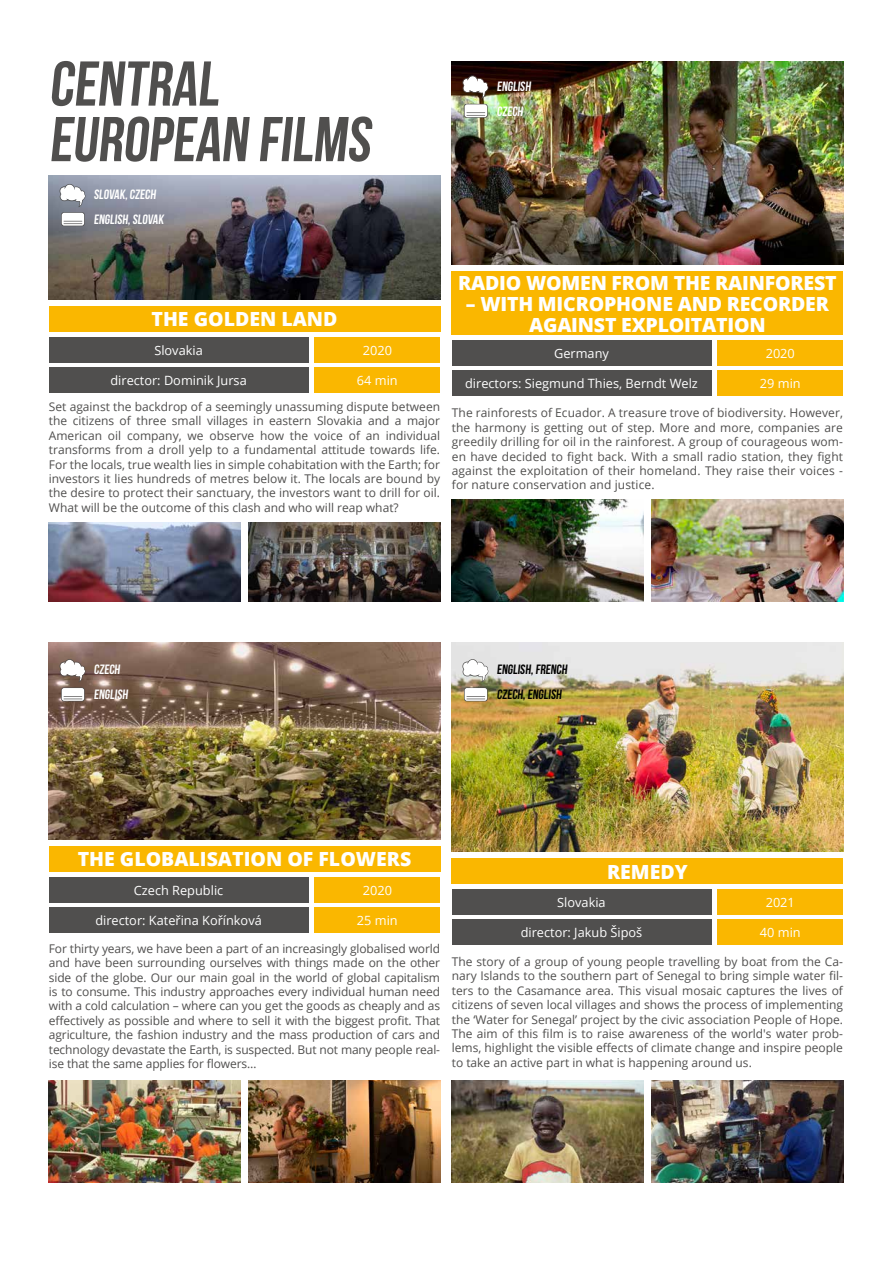
<style>
.page{position:relative;width:893px;height:1263px;background:#fff}
.page>*{position:absolute;margin:0;border:0;box-sizing:border-box;transform-origin:0 0}
.t1{font:700 63.15px/55.5px "Bebas Neue";color:#504f4e}
.t2{font:800 19.5px/21px "Open Sans";letter-spacing:-.01em;color:#fff;text-align:center}
.t3{font:700 13.5px/25.2px "Bebas Neue";color:#fff}
.t4{font:700 13.5px/25.2px "Bebas Neue";color:#000}
.t5{font:12.75px "Open Sans";color:#fff}
.t6{font:12px/14.4px "Open Sans";color:#504f4e;text-align:justify}
</style>
<div class="page">
<div style="left:49px;top:306px;width:391px;height:26px;background:#fab700"></div>
<div style="left:49px;top:337px;width:259px;height:25px;background:#504f4e"></div>
<div style="left:315px;top:337px;width:125px;height:25px;background:#fab700"></div>
<div style="left:49px;top:367px;width:259px;height:25px;background:#504f4e"></div>
<div style="left:315px;top:367px;width:125px;height:25px;background:#fab700"></div>
<img style="left:49px;top:175px;width:391px;height:125px">
<img style="left:49px;top:522px;width:191px;height:80px">
<img style="left:249px;top:522px;width:191px;height:80px">
<svg style="left:59px;top:184px;width:27px;height:23px"></svg>
<div style="left:61px;top:212px;width:24px;height:14px;background:#858585;border-radius:2px"></div>
<svg style="left:62px;top:213px;width:22px;height:13px"></svg>
<svg style="left:64px;top:221px;width:18px;height:3px"></svg>
<div style="left:49px;top:846px;width:391px;height:26px;background:#fab700"></div>
<div style="left:49px;top:877px;width:259px;height:25px;background:#504f4e"></div>
<div style="left:315px;top:877px;width:125px;height:25px;background:#fab700"></div>
<div style="left:49px;top:907px;width:259px;height:25px;background:#504f4e"></div>
<div style="left:315px;top:907px;width:125px;height:25px;background:#fab700"></div>
<img style="left:49px;top:642px;width:391px;height:198px">
<img style="left:49px;top:1080px;width:191px;height:102px">
<img style="left:249px;top:1080px;width:191px;height:102px">
<svg style="left:59px;top:659px;width:27px;height:23px"></svg>
<div style="left:61px;top:687px;width:24px;height:14px;background:#6d6b6a;border-radius:2px"></div>
<div style="left:62px;top:688px;width:22px;height:13px;background:#fff;border-radius:2px"></div>
<svg style="left:64px;top:696px;width:18px;height:4px"></svg>
<div style="left:452px;top:271px;width:391px;height:64px;background:#fab700"></div>
<div style="left:452px;top:341px;width:259px;height:25px;background:#504f4e"></div>
<div style="left:718px;top:341px;width:125px;height:25px;background:#fab700"></div>
<div style="left:452px;top:370px;width:259px;height:26px;background:#504f4e"></div>
<div style="left:718px;top:370px;width:125px;height:26px;background:#fab700"></div>
<img style="left:452px;top:62px;width:391px;height:203px">
<img style="left:452px;top:500px;width:191px;height:102px">
<img style="left:652px;top:500px;width:191px;height:102px">
<svg style="left:462px;top:75px;width:27px;height:24px"></svg>
<svg style="left:464px;top:104px;width:24px;height:14px"></svg>
<div style="left:465px;top:104px;width:22px;height:13px;background:#fff;border-radius:2px"></div>
<svg style="left:466px;top:112px;width:19px;height:4px"></svg>
<div style="left:452px;top:858px;width:391px;height:26px;background:#fab700"></div>
<div style="left:452px;top:889px;width:259px;height:26px;background:#504f4e"></div>
<div style="left:452px;top:919px;width:259px;height:26px;background:#504f4e"></div>
<div style="left:718px;top:889px;width:125px;height:26px;background:#fab700"></div>
<div style="left:718px;top:919px;width:125px;height:26px;background:#fab700"></div>
<img style="left:452px;top:642px;width:391px;height:210px">
<img style="left:452px;top:1080px;width:191px;height:102px">
<img style="left:652px;top:1080px;width:191px;height:102px">
<svg style="left:462px;top:659px;width:27px;height:23px"></svg>
<svg style="left:464px;top:687px;width:24px;height:14px"></svg>
<div style="left:465px;top:688px;width:22px;height:13px;background:#fff;border-radius:2px"></div>
<svg style="left:466px;top:696px;width:19px;height:4px"></svg>
<h1 class="t1" style="left:49px;top:55px;width:330px">CENTRAL<br>EUROPEAN FILMS</h1>
<p class="t3" style="left:94px;top:181px;width:65px">SLOVAK,CZECH</p>
<p class="t3" style="left:94px;top:207px;width:73px">ENGLISH,SLOVAK</p>
<p class="t3" style="left:497px;top:73px;width:37px">ENGLISH<br>CZECH</p>
<h2 class="t2" style="left:152px;top:308px;width:187px">THE GOLDEN LAND</h2>
<p class="t5" style="left:154px;top:341px;width:50px">Slovakia</p>
<p class="t5" style="left:363px;top:341px;width:31px">2020</p>
<p class="t5" style="left:110px;top:371px;width:138px">director: Dominik Jursa</p>
<p class="t5" style="left:357px;top:371px;width:42px">64 min</p>
<p class="t6" style="left:49px;top:399px;width:393px">Set against the backdrop of a seemingly unassuming dispute between the citizens of three small villages in eastern Slovakia and a major American oil company, we observe how the voice of an individual transforms from a droll yelp to a fundamental attitude towards life.<br>For the locals, true wealth lies in simple cohabitation with the Earth; for investors it lies hundreds of metres below it. The locals are bound by the desire to protect their sanctuary, the investors want to drill for oil.<br>What will be the outcome of this clash and who will reap what?</p>
<h2 class="t2" style="left:458px;top:271px;width:380px">RADIO WOMEN FROM THE RAINFOREST</h2>
<h2 class="t2" style="left:466px;top:292px;width:364px">– WITH MICROPHONE AND RECORDER<br>AGAINST EXPLOITATION</h2>
<p class="t5" style="left:554px;top:345px;width:56px">Germany</p>
<p class="t5" style="left:766px;top:345px;width:31px">2020</p>
<p class="t5" style="left:465px;top:375px;width:234px">directors: Siegmund Thies, Berndt Welz</p>
<p class="t5" style="left:760px;top:375px;width:42px">29 min</p>
<p class="t6" style="left:452px;top:406px;width:393px">The rainforests of Ecuador. A treasure trove of biodiversity. However, the harmony is getting out of step. More and more, companies are greedily drilling for oil in the rainforest. A group of courageous wom&shy;en have decided to fight back. With a small radio station, they fight against the exploitation of their homeland. They raise their voices - for nature conservation and justice.</p>
<p class="t3" style="left:94px;top:657px;width:37px">CZECH<br>ENGLISH</p>
<p class="t4" style="left:497px;top:657px;width:73px">ENGLISH,FRENCH<br>CZECH,ENGLISH</p>
<h2 class="t2" style="left:78px;top:848px;width:335px">THE GLOBALISATION OF FLOWERS</h2>
<p class="t5" style="left:134px;top:881px;width:91px">Czech Republic</p>
<p class="t5" style="left:363px;top:881px;width:31px">2020</p>
<p class="t5" style="left:95px;top:911px;width:168px">director: Kateřina Kořínková</p>
<p class="t5" style="left:357px;top:911px;width:42px">25 min</p>
<p class="t6" style="left:49px;top:941px;width:393px">For thirty years, we have been a part of an increasingly globalised world and have been surrounding ourselves with things made on the other side of the globe. Our our main goal in the world of global capitalism is to consume. This industry approaches every individual human need with a cold calculation – where can you get the goods as cheaply and as effectively as possible and where to sell it with the biggest profit. That agriculture, the fashion industry and the mass production of cars and technology devastate the Earth, is suspected. But not many people real&shy;ise that the same applies for flowers…</p>
<h2 class="t2" style="left:607px;top:860px;width:82px">REMEDY</h2>
<p class="t5" style="left:557px;top:893px;width:50px">Slovakia</p>
<p class="t5" style="left:521px;top:923px;width:123px">director: Jakub Šipoš</p>
<p class="t5" style="left:766px;top:893px;width:31px">2021</p>
<p class="t5" style="left:760px;top:923px;width:42px">40 min</p>
<p class="t6" style="left:452px;top:954px;width:393px">The story of a group of young people travelling by boat from the Ca&shy;nary Islands to the southern part of Senegal to bring simple water fil&shy;ters to the Casamance area. This visual mosaic captures the lives of citizens of seven local villages and shows the process of implementing the ‘Water for Senegal’ project by the civic association People of Hope.<br>The aim of this film is to raise awareness of the world's water prob&shy;lems, highlight the visible effects of climate change and inspire people to take an active part in what is happening around us.</p>
</div>
